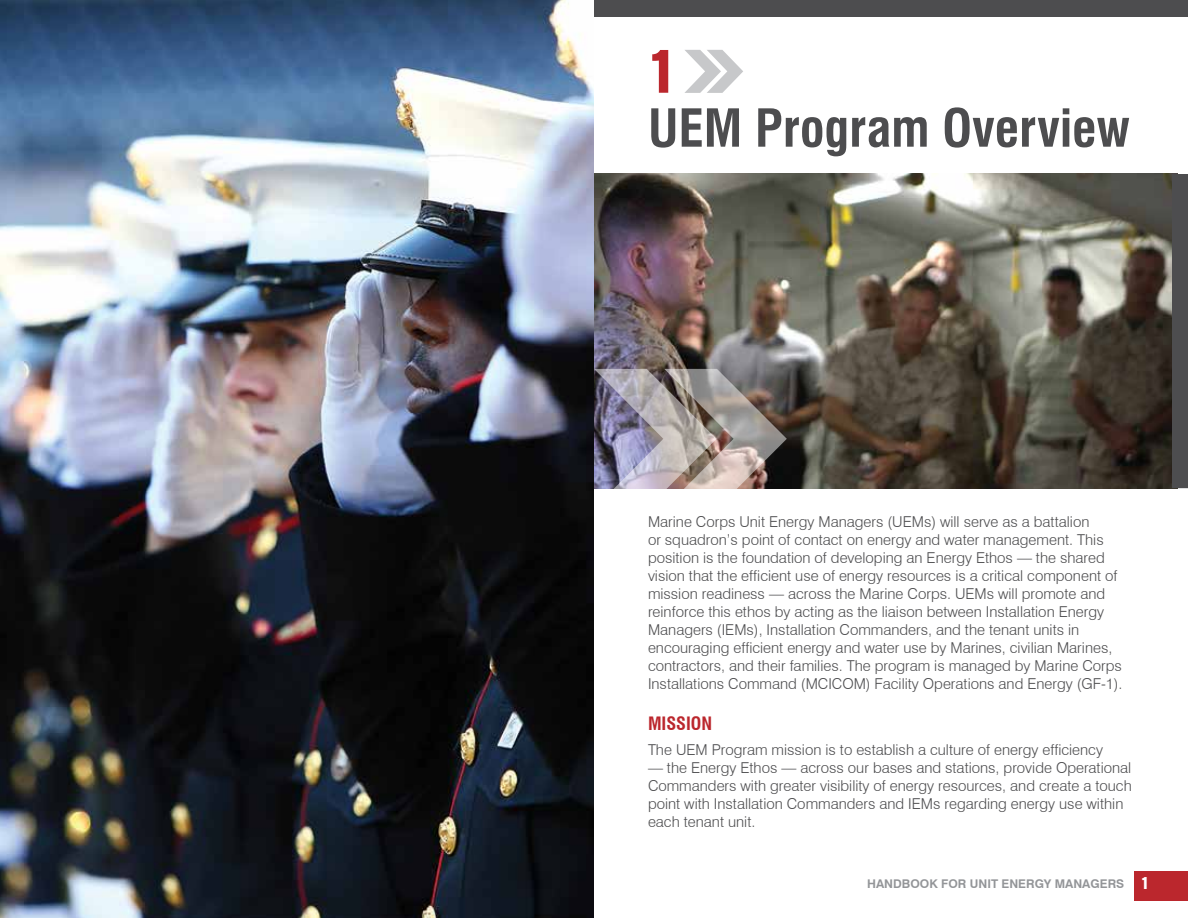
<style>
.page{position:relative;width:1188px;height:918px;background:#fff}
.page>*{position:absolute;margin:0;border:0;box-sizing:border-box;transform-origin:0 0}
.t1{font:54px "Swiss 921 BT Regular A";color:#bb272d}
.t2{font:700 condensed 51px "Swiss 721 BT";color:#4d4d4f}
.t3{font:700 condensed 18px "Swiss 721 BT";color:#bb272d}
.t4{font:300 15px/18px "Swiss 721 BT";color:#4d4d4f}
.t5{font:700 12px "Swiss 721 BT";color:#939598}
.s1{font-family:"Swiss 921 BT Regular A";font-weight:400;font-size:15px;color:#fff}
</style>
<div class="page">
<div style="left:1134px;top:871px;width:54px;height:29px;background:#bb272d"></div>
<img style="left:594px;top:174px;width:579px;height:314px">
<div style="left:594px;top:0;width:594px;height:17px;background:#4d4d4f"></div>
<svg style="left:685px;top:50px;width:58px;height:43px"></svg>
<img style="left:594px;top:369px;width:193px;height:120px">
<img style="left:0;top:0;width:594px;height:918px">
<div style="left:1173px;top:174px;width:15px;height:314px;background:#4d4d4f"></div>
<h1 class="t1" style="left:648px;top:36px;width:28px">1</h1>
<h2 class="t2" style="left:648px;top:98px;width:483px">UEM Program Overview</h2>
<p class="t4" style="left:648px;top:512px;width:476px">Marine Corps Unit Energy Managers (UEMs) will serve as a battalion<br>or squadron’s point of contact on energy and water management. This position is the foundation of developing an Energy Ethos — the shared vision that the efficient use of energy resources is a critical component of mission readiness — across the Marine Corps. UEMs will promote and reinforce this ethos by acting as the liaison between Installation Energy Managers (IEMs), Installation Commanders, and the tenant units in encouraging efficient energy and water use by Marines, civilian Marines, contractors, and their families. The program is managed by Marine Corps Installations Command (MCICOM) Facility Operations and Energy (GF-1).</p>
<p class="t3" style="left:648px;top:713px;width:66px">MISSION</p>
<p class="t4" style="left:648px;top:741px;width:457px">The UEM Program mission is to establish a culture of energy efficiency</p>
<p class="t4" style="left:648px;top:759px;width:485px">— the Energy Ethos — across our bases and stations, provide Operational Commanders with greater visibility of energy resources, and create a touch point with Installation Commanders and IEMs regarding energy use within each tenant unit.</p>
<p class="t5" style="left:867px;top:877px;width:283px">HANDBOOK FOR UNIT ENERGY MANAGERS <span class="s1">1</span></p>
</div>
